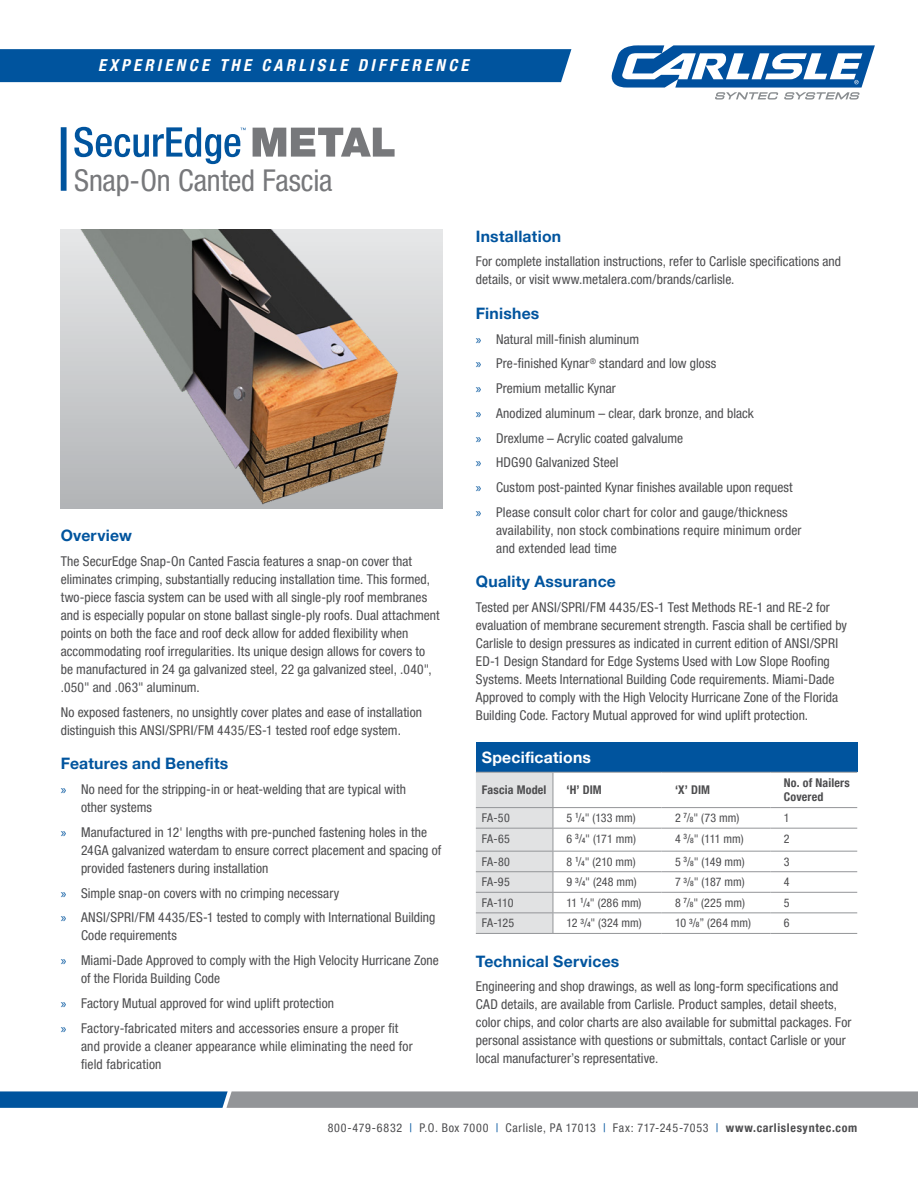
<style>
.page{position:relative;width:918px;height:1188px;background:#fff}
.page>*{position:absolute;margin:0;border:0;box-sizing:border-box;transform-origin:0 0}
.Product_SubHead{font:condensed 30px "Helvetica Neue LT Pro";letter-spacing:-.005em;color:#77787b}
.t1{font:italic 700 condensed 16.5px "Helvetica Neue LT Pro";letter-spacing:.205em;color:#fff}
.t2{font:700 15.75px "Helvetica Neue LT Pro";letter-spacing:.015em;color:#00549e}
.t3{font:700 15.75px "Helvetica Neue LT Pro";letter-spacing:.015em;color:#fff}
.t4{font:condensed 13.5px/18px "Helvetica Neue LT Pro";letter-spacing:.005em;color:#4d4d4f}
.t5{font:condensed 12px "Helvetica Neue LT Pro";letter-spacing:.015em;color:#4d4d4f}
.t6{font:condensed 12px "Helvetica Neue LT Pro";letter-spacing:.05em;color:#4d4d4f}
.t7{font:700 condensed 12px/14.4px "Helvetica Neue LT Pro";letter-spacing:.015em;color:#4d4d4f}
.s1{font-family:"Myriad Pro";font-stretch:normal;color:#00549e}
.s2{font-weight:500;font-size:7.5px}
.s3{color:#00549e}
.s4{font-weight:700}
</style>
<div class="page">
<div style="left:476px;top:742px;width:381px;height:30px;background:#00549e"></div>
<hr style="left:553px;top:772px;width:109px;height:1px;background:#939598">
<hr style="left:662px;top:772px;width:108px;height:1px;background:#939598">
<hr style="left:770px;top:772px;width:87px;height:1px;background:#939598">
<hr style="left:553px;top:807px;width:109px;height:1px;background:#939598">
<hr style="left:662px;top:807px;width:108px;height:1px;background:#939598">
<hr style="left:770px;top:807px;width:87px;height:1px;background:#939598">
<hr style="left:553px;top:828px;width:109px;height:1px;background:#939598">
<hr style="left:662px;top:828px;width:108px;height:1px;background:#939598">
<hr style="left:770px;top:828px;width:87px;height:1px;background:#939598">
<hr style="left:553px;top:851px;width:109px;height:1px;background:#939598">
<hr style="left:662px;top:851px;width:108px;height:1px;background:#939598">
<hr style="left:770px;top:851px;width:87px;height:1px;background:#939598">
<hr style="left:553px;top:871px;width:109px;height:1px;background:#939598">
<hr style="left:662px;top:871px;width:108px;height:1px;background:#939598">
<hr style="left:770px;top:871px;width:87px;height:1px;background:#939598">
<hr style="left:553px;top:892px;width:109px;height:1px;background:#939598">
<hr style="left:662px;top:892px;width:108px;height:1px;background:#939598">
<hr style="left:770px;top:892px;width:87px;height:1px;background:#939598">
<hr style="left:553px;top:912px;width:109px;height:1px;background:#939598">
<svg style="left:476px;top:772px;width:78px;height:161px;background:#dddedf"></svg>
<hr style="left:662px;top:912px;width:108px;height:1px;background:#939598">
<hr style="left:770px;top:912px;width:87px;height:1px;background:#939598">
<hr style="left:476px;top:933px;width:77px;height:1px;background:#939598">
<hr style="left:553px;top:933px;width:109px;height:1px;background:#939598">
<hr style="left:662px;top:933px;width:108px;height:1px;background:#939598">
<hr style="left:770px;top:933px;width:87px;height:1px;background:#939598">
<div style="left:61px;top:230px;width:381px;height:278px;background:linear-gradient(to bottom,#e6e7e8,#b2b4b7)"></div>
<img style="left:61px;top:230px;width:343px;height:278px">
<svg style="left:74px;top:127px;width:172px;height:37px"></svg>
<div style="left:61px;top:127px;width:6px;height:64px;background:#00549e"></div>
<svg style="left:253px;top:128px;width:142px;height:29px"></svg>
<svg style="left:0;top:1091px;width:918px;height:17px;background:#74899d"></svg>
<div style="left:0;top:49px;width:571px;height:33px;background:#00549e"></div>
<svg style="left:612px;top:45px;width:263px;height:55px"></svg>
<p class="t1" style="left:98px;top:55px;width:372px">EXPERIENCE THE CARLISLE DIFFERENCE</p>
<p class="Product_SubHead" style="left:74px;top:162px;width:260px">Snap-On Canted Fascia</p>
<p class="t2" style="left:61px;top:526px;width:73px">Overview</p>
<p class="t4" style="left:61px;top:552px;width:381px">The SecurEdge Snap-On Canted Fascia features a snap-on cover that eliminates crimping, substantially reducing installation time. This formed, two-piece fascia system can be used with all single-ply roof membranes and is especially popular on stone ballast single-ply roofs. Dual attachment points on both the face and roof deck allow for added flexibility when accommodating roof irregularities. Its unique design allows for covers to be manufactured in 24 ga galvanized steel, 22 ga galvanized steel, .040", .050" and .063" aluminum.</p>
<p class="t4" style="left:61px;top:703px;width:363px">No exposed fasteners, no unsightly cover plates and ease of installation distinguish this ANSI/SPRI/FM 4435/ES-1 tested roof edge system.</p>
<p class="t2" style="left:61px;top:754px;width:169px">Features and Benefits</p>
<p class="t4" style="left:81px;top:780px;width:327px;text-indent:-20px"><span class="s1">»</span> No need for the stripping-in or heat-welding that are typical with other systems</p>
<p class="t4" style="left:81px;top:823px;width:362px;text-indent:-20px"><span class="s1">»</span> Manufactured in 12' lengths with pre-punched fastening holes in the<br>24GA galvanized waterdam to ensure correct placement and spacing of provided fasteners during installation</p>
<p class="t4" style="left:61px;top:884px;width:280px"><span class="s1">»</span> Simple snap-on covers with no crimping necessary</p>
<p class="t4" style="left:81px;top:908px;width:356px;text-indent:-20px"><span class="s1">»</span> ANSI/SPRI/FM 4435/ES-1 tested to comply with International Building<br>Code requirements</p>
<p class="t4" style="left:81px;top:951px;width:359px;text-indent:-20px"><span class="s1">»</span> Miami-Dade Approved to comply with the High Velocity Hurricane Zone of the Florida Building Code</p>
<p class="t4" style="left:61px;top:994px;width:275px"><span class="s1">»</span> Factory Mutual approved for wind uplift protection</p>
<p class="t4" style="left:81px;top:1019px;width:333px;text-indent:-20px"><span class="s1">»</span> Factory-fabricated miters and accessories ensure a proper fit and provide a cleaner appearance while eliminating the need for field fabrication</p>
<p class="t2" style="left:476px;top:226px;width:87px">Installation</p>
<p class="t4" style="left:476px;top:253px;width:367px">For complete installation instructions, refer to Carlisle specifications and details, or visit www.metalera.com/brands/carlisle.</p>
<p class="t2" style="left:476px;top:304px;width:65px">Finishes</p>
<p class="t4" style="left:476px;top:330px;width:165px"><span class="s1">»</span> Natural mill-finish aluminum</p>
<p class="t4" style="left:476px;top:355px;width:242px"><span class="s1">»</span> Pre-finished Kynar<sup>®</sup> standard and low gloss</p>
<p class="t4" style="left:476px;top:379px;width:142px"><span class="s1">»</span> Premium metallic Kynar</p>
<p class="t4" style="left:476px;top:404px;width:280px"><span class="s1">»</span> Anodized aluminum – clear, dark bronze, and black</p>
<p class="t4" style="left:476px;top:429px;width:209px"><span class="s1">»</span> Drexlume – Acrylic coated galvalume</p>
<p class="t4" style="left:476px;top:454px;width:144px"><span class="s1">»</span> HDG90 Galvanized Steel</p>
<p class="t4" style="left:476px;top:478px;width:318px"><span class="s1">»</span> Custom post-painted Kynar finishes available upon request</p>
<p class="t4" style="left:496px;top:503px;width:307px;text-indent:-20px"><span class="s1">»</span> Please consult color chart for color and gauge/thickness availability, non stock combinations require minimum order and extended lead time</p>
<p class="t2" style="left:476px;top:572px;width:142px">Quality Assurance</p>
<p class="t4" style="left:476px;top:598px;width:373px">Tested per ANSI/SPRI/FM 4435/ES-1 Test Methods RE-1 and RE-2 for evaluation of membrane securement strength. Fascia shall be certified by Carlisle to design pressures as indicated in current edition of ANSI/SPRI ED-1 Design Standard for Edge Systems Used with Low Slope Roofing Systems. Meets International Building Code requirements. Miami-Dade Approved to comply with the High Velocity Hurricane Zone of the Florida Building Code. Factory Mutual approved for wind uplift protection.</p>
<p class="t3" style="left:482px;top:748px;width:111px">Specifications</p>
<p class="t7" style="left:482px;top:783px;width:66px">Fascia Model</p>
<p class="t7" style="left:566px;top:783px;width:37px">‘H’ DIM</p>
<p class="t7" style="left:675px;top:783px;width:37px">‘X’ DIM</p>
<p class="t7" style="left:784px;top:776px;width:68px">No. of Nailers<br>Covered</p>
<p class="t5" style="left:482px;top:811px;width:29px">FA-50</p>
<p class="t5" style="left:566px;top:811px;width:71px">5 <sup>1</sup>/<span class="s2">4</span>" (133 mm)</p>
<p class="t5" style="left:675px;top:811px;width:66px">2 <sup>7</sup>/<span class="s2">8</span>" (73 mm)</p>
<p class="t5" style="left:784px;top:811px;width:7px">1</p>
<p class="t5" style="left:482px;top:831px;width:30px">FA-65</p>
<p class="t5" style="left:566px;top:831px;width:71px">6 <sup>3</sup>/<span class="s2">4</span>" (171 mm)</p>
<p class="t5" style="left:675px;top:831px;width:70px">4 <sup>3</sup>/<span class="s2">8</span>" (111 mm)</p>
<p class="t5" style="left:784px;top:831px;width:7px">2</p>
<p class="t5" style="left:482px;top:854px;width:29px">FA-80</p>
<p class="t5" style="left:566px;top:854px;width:71px">8 <sup>1</sup>/<span class="s2">4</span>" (210 mm)</p>
<p class="t5" style="left:675px;top:854px;width:71px">5 <sup>3</sup>/<span class="s2">8</span>" (149 mm)</p>
<p class="t5" style="left:784px;top:854px;width:7px">3</p>
<p class="t5" style="left:482px;top:875px;width:29px">FA-95</p>
<p class="t5" style="left:566px;top:875px;width:72px">9 <sup>3</sup>/<span class="s2">4</span>" (248 mm)</p>
<p class="t5" style="left:675px;top:875px;width:71px">7 <sup>3</sup>/<span class="s2">8</span>" (187 mm)</p>
<p class="t5" style="left:784px;top:875px;width:7px">4</p>
<p class="t5" style="left:482px;top:896px;width:33px">FA-110</p>
<p class="t5" style="left:566px;top:896px;width:77px">11 <sup>1</sup>/<span class="s2">4</span>" (286 mm)</p>
<p class="t5" style="left:675px;top:896px;width:71px">8 <sup>7</sup>/<span class="s2">8</span>" (225 mm)</p>
<p class="t5" style="left:784px;top:896px;width:7px">5</p>
<p class="t5" style="left:482px;top:916px;width:34px">FA-125</p>
<p class="t5" style="left:566px;top:916px;width:77px">12 <sup>3</sup>/<span class="s2">4</span>" (324 mm)</p>
<p class="t5" style="left:675px;top:916px;width:78px">10 <sup>3</sup>/<span class="s2">8</span>” (264 mm)</p>
<p class="t5" style="left:784px;top:916px;width:7px">6</p>
<p class="t2" style="left:476px;top:951px;width:145px">Technical Services</p>
<p class="t4" style="left:476px;top:977px;width:377px">Engineering and shop drawings, as well as long-form specifications and CAD details, are available from Carlisle. Product samples, detail sheets, color chips, and color charts are also available for submittal packages. For personal assistance with questions or submittals, contact Carlisle or your local manufacturer’s representative.</p>
<p class="t6" style="left:328px;top:1121px;width:531px">800-479-6832 <span class="s3">|</span> P.O. Box 7000 <span class="s3">|</span> Carlisle, PA 17013 <span class="s3">|</span> Fax: 717-245-7053 <span class="s3">|</span> <span class="s4">www.carlislesyntec.com</span></p>
</div>
